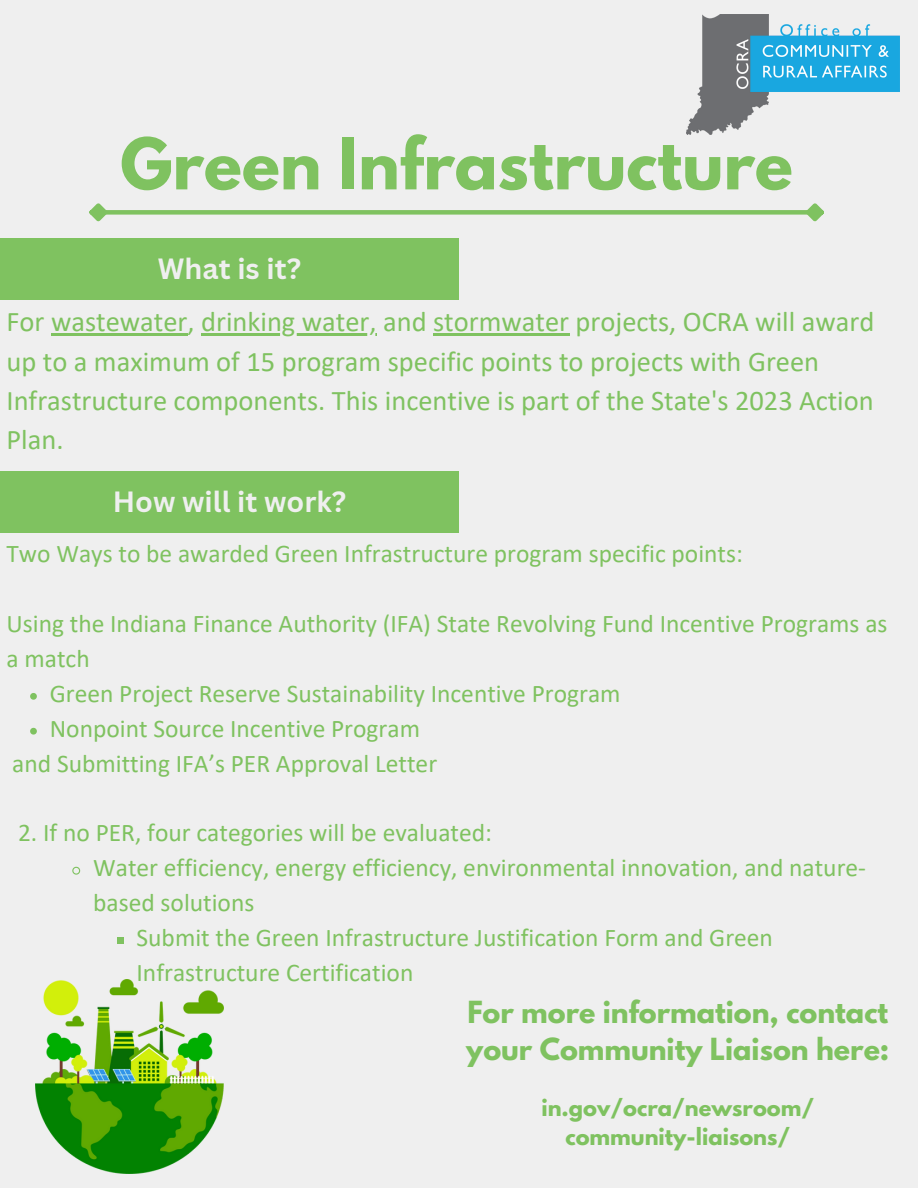
<style>
.page{position:relative;width:918px;height:1188px;background:#efefef}
.page>*{position:absolute;margin:0;border:0;box-sizing:border-box;transform-origin:0 0}
.t1{font:700 63px "League Spartan";color:#7fc260}
.t2{font:28.5px/39.3px "Calibri";color:#7fc260}
.t3{font:700 28.5px "Canva Sans";color:#efefef}
.t4{font:700 27px/37.2px "League Spartan";color:#7fc260}
.t5{font:25.5px/34.8px "Calibri";color:#7fc260}
.t6{font:700 21px "League Spartan";color:#7fc260}
</style>
<div class="page">
<img style="left:686px;top:15px;width:213px;height:120px">
<div style="left:104px;top:210px;width:705px;height:5px;background:#7fc260"></div>
<svg style="left:89px;top:203px;width:22px;height:19px"></svg>
<svg style="left:802px;top:203px;width:22px;height:19px"></svg>
<img style="left:35px;top:980px;width:188px;height:193px">
<div style="left:0;top:238px;width:459px;height:61px;background:#7fc260"></div>
<div style="left:0;top:471px;width:459px;height:61px;background:#7fc260"></div>
<svg style="left:30px;top:693px;width:7px;height:7px"></svg>
<svg style="left:30px;top:728px;width:7px;height:7px"></svg>
<svg style="left:72px;top:866px;width:9px;height:9px"></svg>
<div style="left:117px;top:937px;width:6px;height:7px;background:#7fc260"></div>
<hr style="left:51px;top:333px;width:137px;height:3px;background:#7fc260">
<hr style="left:201px;top:333px;width:176px;height:3px;background:#7fc260">
<hr style="left:433px;top:333px;width:136px;height:3px;background:#7fc260">
<p class="t1" style="left:120px;top:133px;width:674px">Green Infrastructure</p>
<p class="t3" style="left:158px;top:248px;width:145px">What is it?</p>
<p class="t2" style="left:6px;top:304px;width:869px">For wastewater, drinking water, and stormwater projects, OCRA will award up to a maximum of 15 program specific points to projects with Green Infrastructure components. This incentive is part of the State's 2023 Action Plan.</p>
<p class="t3" style="left:113px;top:481px;width:235px">How will it work?</p>
<p class="t5" style="left:6px;top:539px;width:738px">Two Ways to be awarded Green Infrastructure program specific points:</p>
<p class="t5" style="left:6px;top:608px;width:883px">Using the Indiana Finance Authority (IFA) State Revolving Fund Incentive Programs as a match</p>
<p class="t5" style="left:50px;top:678px;width:572px">Green Project Reserve Sustainability Incentive Program</p>
<p class="t5" style="left:50px;top:713px;width:372px">Nonpoint Source Incentive Program</p>
<p class="t5" style="left:12px;top:748px;width:426px">and Submitting IFA’s PER Approval Letter</p>
<p class="t5" style="left:18px;top:818px;width:475px">2. If no PER, four categories will be evaluated:</p>
<p class="t5" style="left:93px;top:853px;width:774px">Water efficiency, energy efficiency, environmental innovation, and nature&shy;based solutions</p>
<p class="t5" style="left:137px;top:922px;width:638px">Submit the Green Infrastructure Justification Form and Green<br>Infrastructure Certification</p>
<p class="t4" style="left:466px;top:997px;width:425px">For more information, contact your Community Liaison here:</p>
<p class="t6" style="left:541px;top:1097px;width:274px">in.gov/ocra/newsroom/</p>
<p class="t6" style="left:565px;top:1126px;width:226px">community-liaisons/</p>
</div>
